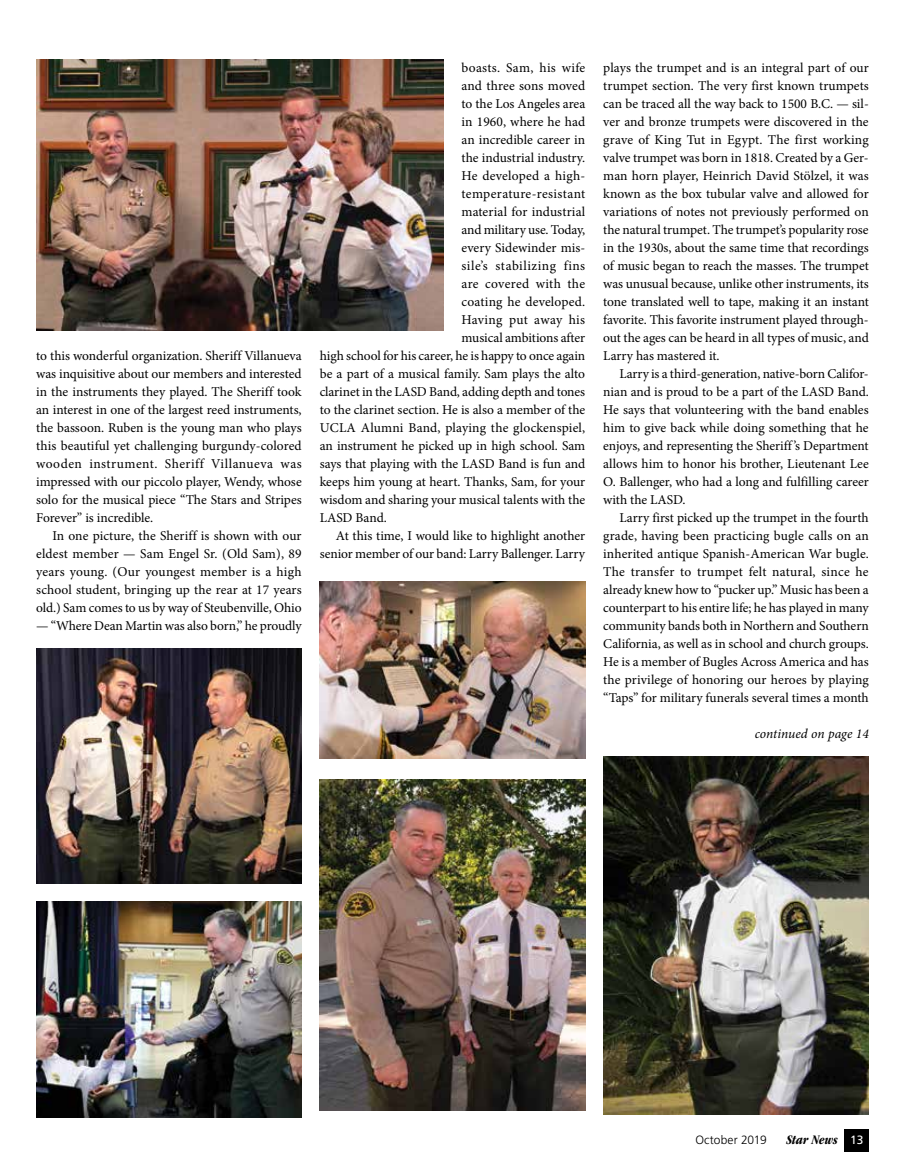
<style>
.page{position:relative;width:905px;height:1175px;background:#fff}
.page>*{position:absolute;margin:0;border:0;box-sizing:border-box;transform-origin:0 0}
.t1{font:13.5px/18px "Minion Pro";color:#000;text-align:justify}
.t2{font:13.5px "Minion Pro";letter-spacing:.025em;color:#000}
.t3{font:13.5px "Minion Pro";letter-spacing:.04em;color:#000}
.t4{font:italic 13.5px "Minion Pro";color:#000}
.t5{font:13.5px "Minion Pro";letter-spacing:.02em;color:#000}
.t6{font:italic 700 condensed 13.5px "ITC Garamond Std";color:#000}
.t7{font:300 12px "Frutiger LT Std";letter-spacing:.005em;color:#000}
.s1{font-family:"Frutiger LT Std";font-weight:400;font-style:normal;font-stretch:normal;font-size:12px;color:#fff}
</style>
<div class="page">
<img style="left:36px;top:901px;width:266px;height:216px">
<img style="left:603px;top:756px;width:265px;height:358px">
<img style="left:36px;top:649px;width:266px;height:234px">
<img style="left:320px;top:582px;width:265px;height:176px">
<img style="left:320px;top:779px;width:265px;height:331px">
<img style="left:36px;top:59px;width:407px;height:271px">
<div style="left:844px;top:1129px;width:24px;height:23px;background:#000"></div>
<p class="t1" style="left:36px;top:347px;width:267px">to this wonderful organization. Sheriff Villanueva was inquisitive about our members and interested in the instruments they played. The Sheriff took an interest in one of the largest reed instruments, the bassoon. Ruben is the young man who plays this beautiful yet challenging burgundy-colored wooden instrument. Sheriff Villanueva was impressed with our piccolo player, Wendy, whose solo for the musical piece “The Stars and Stripes Forever” is incredible.</p>
<p class="t1" style="left:36px;top:527px;width:267px;text-indent:16px">In one picture, the Sheriff is shown with our eldest member — Sam Engel Sr. (Old Sam), 89 years young. (Our youngest member is a high school student, bringing up the rear at 17 years old.) Sam comes to us by way of Steubenville, Ohio</p>
<p class="t1" style="left:36px;top:617px;width:267px">— “Where Dean Martin was also born,” he proudly</p>
<p class="t2" style="left:461px;top:59px;width:125px">boasts. Sam, his wife</p>
<p class="t1" style="left:461px;top:77px;width:125px">and three sons moved</p>
<p class="t1" style="left:461px;top:95px;width:125px">to the Los Angeles area</p>
<p class="t1" style="left:461px;top:113px;width:125px">in 1960, where he had</p>
<p class="t1" style="left:461px;top:131px;width:125px">an incredible career in</p>
<p class="t1" style="left:461px;top:149px;width:125px">the industrial industry.</p>
<p class="t1" style="left:461px;top:167px;width:125px">He developed a high-</p>
<p class="t2" style="left:461px;top:185px;width:125px">temperature-resistant</p>
<p class="t1" style="left:461px;top:203px;width:125px">material for industrial</p>
<p class="t1" style="left:461px;top:221px;width:125px">and military use. Today,</p>
<p class="t1" style="left:461px;top:239px;width:125px">every Sidewinder mis-</p>
<p class="t3" style="left:461px;top:257px;width:125px">sile’s stabilizing fins</p>
<p class="t2" style="left:461px;top:275px;width:125px">are covered with the</p>
<p class="t1" style="left:461px;top:293px;width:125px">coating he developed.</p>
<p class="t5" style="left:461px;top:311px;width:125px">Having put away his</p>
<p class="t1" style="left:461px;top:329px;width:125px">musical ambitions after</p>
<p class="t1" style="left:320px;top:347px;width:267px">high school for his career, he is happy to once again</p>
<p class="t1" style="left:320px;top:365px;width:267px">be a part of a musical family. Sam plays the alto</p>
<p class="t1" style="left:320px;top:383px;width:267px">clarinet in the LASD Band, adding depth and tones</p>
<p class="t1" style="left:320px;top:401px;width:267px">to the clarinet section. He is also a member of the</p>
<p class="t1" style="left:320px;top:419px;width:267px">UCLA Alumni Band, playing the glockenspiel,</p>
<p class="t1" style="left:320px;top:437px;width:267px">an instrument he picked up in high school. Sam</p>
<p class="t1" style="left:320px;top:455px;width:267px">says that playing with the LASD Band is fun and</p>
<p class="t1" style="left:320px;top:473px;width:267px">keeps him young at heart. Thanks, Sam, for your</p>
<p class="t1" style="left:320px;top:491px;width:267px">wisdom and sharing your musical talents with the</p>
<p class="t1" style="left:320px;top:509px;width:69px">LASD Band.</p>
<p class="t1" style="left:336px;top:527px;width:251px">At this time, I would like to highlight another</p>
<p class="t1" style="left:320px;top:545px;width:267px">senior member of our band: Larry Ballenger. Larry</p>
<p class="t1" style="left:603px;top:59px;width:267px">plays the trumpet and is an integral part of our trumpet section. The very first known trumpets can be traced all the way back to 1500 B.C. — sil&shy;ver and bronze trumpets were discovered in the grave of King Tut in Egypt. The first working valve trumpet was born in 1818. Created by a Ger&shy;man horn player, Heinrich David Stölzel, it was known as the box tubular valve and allowed for variations of notes not previously performed on the natural trumpet. The trumpet’s popularity rose in the 1930s, about the same time that recordings of music began to reach the masses. The trumpet was unusual because, unlike other instruments, its tone translated well to tape, making it an instant favorite. This favorite instrument played through&shy;out the ages can be heard in all types of music, and Larry has mastered it.</p>
<p class="t1" style="left:603px;top:364px;width:267px;text-indent:16px">Larry is a third-generation, native-born Califor&shy;nian and is proud to be a part of the LASD Band.<br>He says that volunteering with the band enables him to give back while doing something that he enjoys, and representing the Sheriff ’s Department allows him to honor his brother, Lieutenant Lee O. Ballenger, who had a long and fulfilling career with the LASD.</p>
<p class="t1" style="left:603px;top:508px;width:267px;text-indent:16px">Larry first picked up the trumpet in the fourth grade, having been practicing bugle calls on an inherited antique Spanish-American War bugle.<br>The transfer to trumpet felt natural, since he already knew how to “pucker up.” Music has been a counterpart to his entire life; he has played in many community bands both in Northern and Southern California, as well as in school and church groups.<br>He is a member of Bugles Across America and has the privilege of honoring our heroes by playing “Taps” for military funerals several times a month</p>
<p class="t4" style="left:754px;top:724px;width:116px">continued on page 14</p>
<p class="t7" style="left:695px;top:1133px;width:73px">October 2019</p>
<p class="t6" style="left:786px;top:1132px;width:78px">Star News <span class="s1">13</span></p>
</div>
